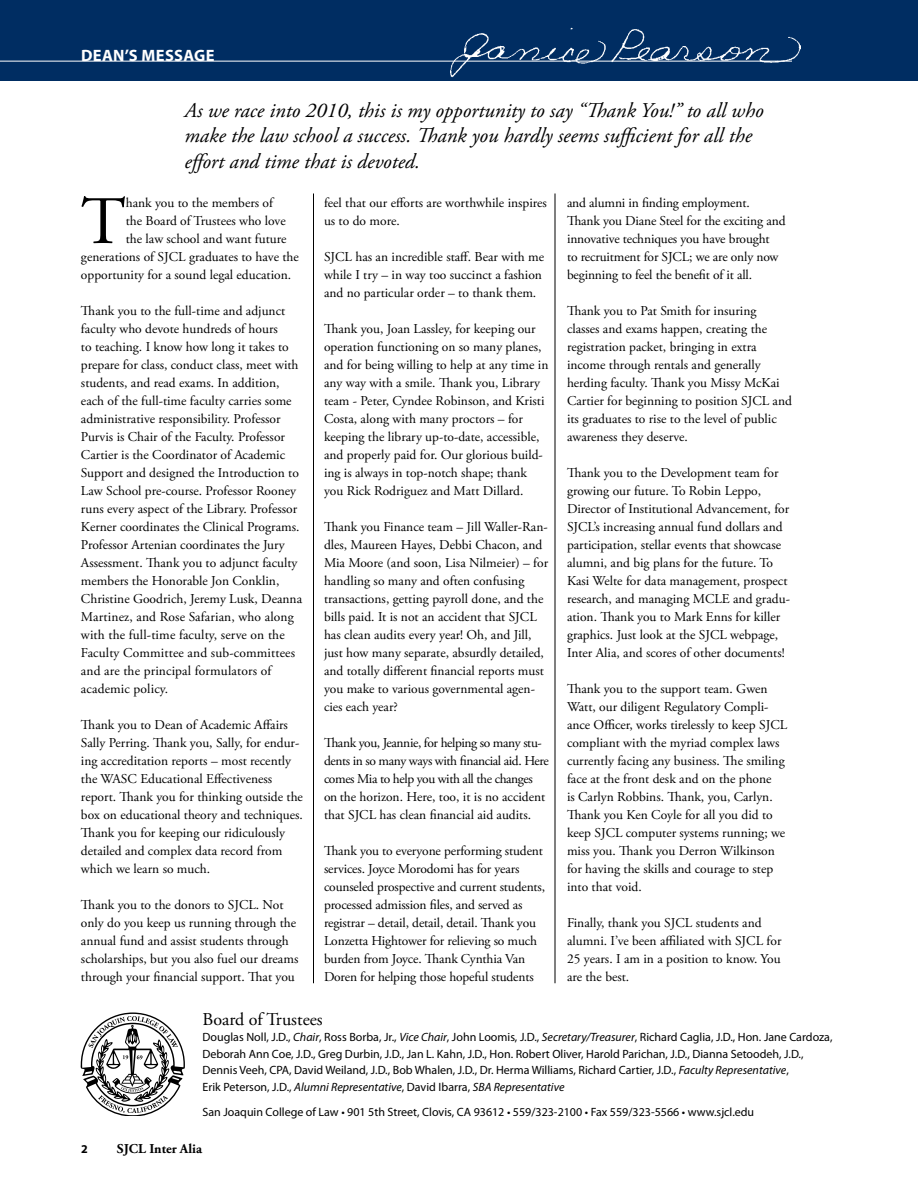
<style>
.page{position:relative;width:918px;height:1188px;background:#fff}
.page>*{position:absolute;margin:0;border:0;box-sizing:border-box;transform-origin:0 0}
.t1{font:67.8px "Adobe Garamond Pro";color:#000}
.t2{font:italic 21px/25.2px "Adobe Garamond Pro";color:#000}
.t3{font:18px "Adobe Garamond Pro";color:#000}
.t4{font:700 16.5px "Myriad Pro";letter-spacing:.02em;color:#fff}
.t5{font:13.5px/18px "Adobe Garamond Pro";letter-spacing:-.01em;color:#000}
.t6{font:13.5px/18px "Adobe Garamond Pro";letter-spacing:-.03em;color:#000}
.t7{font:13.5px/18px "Adobe Garamond Pro";letter-spacing:-.035em;color:#000}
.t8{font:700 13.5px "Adobe Garamond Pro";color:#000}
.t9{font:12px/16.5px "Myriad Pro";color:#000}
.t10{font:700 12px "Myriad Pro";color:#000}
.s1{font-style:italic}
</style>
<div class="page">
<div style="left:0;top:0;width:918px;height:81px;background:#002d62"></div>
<img style="left:450px;top:27px;width:351px;height:51px">
<hr style="left:0;top:61px;width:792px;height:1px;background:#fff">
<hr style="left:313px;top:194px;width:1px;height:789px;background:#000">
<hr style="left:555px;top:194px;width:1px;height:789px;background:#000">
<svg style="left:81px;top:1013px;width:104px;height:103px"></svg>
<p class="t4" style="left:81px;top:44px;width:133px">DEAN’S MESSAGE</p>
<h2 class="t2" style="left:184px;top:99px;width:581px">As we race into 2010, this is my opportunity to say “Thank You!” to all who make the law school a success. Thank you hardly seems sufficient for all the effort and time that is devoted.</h2>
<h1 class="t1" style="left:81px;top:181px;width:46px">T</h1>
<p class="t5" style="left:126px;top:194px;width:150px">hank you to the members of</p>
<p class="t5" style="left:567px;top:194px;width:220px">and alumni in finding employment.<br>Thank you Diane Steel for the exciting and innovative techniques you have brought<br>to recruitment for SJCL; we are only now beginning to feel the benefit of it all.</p>
<p class="t5" style="left:567px;top:302px;width:227px">Thank you to Pat Smith for insuring classes and exams happen, creating the registration packet, bringing in extra income through rentals and generally herding faculty. Thank you Missy McKai Cartier for beginning to position SJCL and its graduates to rise to the level of public awareness they deserve.</p>
<p class="t5" style="left:567px;top:464px;width:225px">Thank you to the Development team for growing our future. To Robin Leppo, Director of Institutional Advancement, for SJCL’s increasing annual fund dollars and participation, stellar events that showcase alumni, and big plans for the future. To Kasi Welte for data management, prospect research, and managing MCLE and gradu&shy;ation. Thank you to Mark Enns for killer graphics. Just look at the SJCL webpage, Inter Alia, and scores of other documents!</p>
<p class="t5" style="left:567px;top:680px;width:222px">Thank you to the support team. Gwen Watt, our diligent Regulatory Compli&shy;ance Officer, works tirelessly to keep SJCL compliant with the myriad complex laws currently facing any business. The smiling face at the front desk and on the phone<br>is Carlyn Robbins. Thank, you, Carlyn.<br>Thank you Ken Coyle for all you did to keep SJCL computer systems running; we miss you. Thank you Derron Wilkinson for having the skills and courage to step into that void.</p>
<p class="t5" style="left:567px;top:914px;width:216px">Finally, thank you SJCL students and alumni. I’ve been affiliated with SJCL for<br>25 years. I am in a position to know. You are the best.</p>
<p class="t5" style="left:324px;top:194px;width:224px">feel that our efforts are worthwhile inspires us to do more.</p>
<p class="t5" style="left:324px;top:248px;width:222px">SJCL has an incredible staff. Bear with me while I try – in way too succinct a fashion and no particular order – to thank them.</p>
<p class="t5" style="left:324px;top:320px;width:226px">Thank you, Joan Lassley, for keeping our operation functioning on so many planes, and for being willing to help at any time in any way with a smile. Thank you, Library team - Peter, Cyndee Robinson, and Kristi Costa, along with many proctors – for keeping the library up-to-date, accessible, and properly paid for. Our glorious build&shy;ing is always in top-notch shape; thank you Rick Rodriguez and Matt Dillard.</p>
<p class="t5" style="left:324px;top:518px;width:226px">Thank you Finance team – Jill Waller-Ran&shy;dles, Maureen Hayes, Debbi Chacon, and Mia Moore (and soon, Lisa Nilmeier) – for handling so many and often confusing transactions, getting payroll done, and the bills paid. It is not an accident that SJCL has clean audits every year! Oh, and Jill, just how many separate, absurdly detailed, and totally different financial reports must you make to various governmental agen&shy;cies each year?</p>
<p class="t7" style="left:324px;top:734px;width:226px">Thank you, Jeannie, for helping so many stu&shy;dents in so many ways with financial aid. Here comes Mia to help you with all the changes on the horizon. Here, too, it is no accident that SJCL has clean financial aid audits.</p>
<p class="t6" style="left:324px;top:842px;width:223px">Thank you to everyone performing student services. Joyce Morodomi has for years counseled prospective and current students, processed admission files, and served as registrar – detail, detail, detail. Thank you Lonzetta Hightower for relieving so much burden from Joyce. Thank Cynthia Van Doren for helping those hopeful students</p>
<p class="t5" style="left:126px;top:212px;width:161px">the Board of Trustees who love</p>
<p class="t5" style="left:126px;top:230px;width:162px">the law school and want future</p>
<p class="t5" style="left:81px;top:248px;width:219px">generations of SJCL graduates to have the</p>
<p class="t5" style="left:81px;top:266px;width:212px">opportunity for a sound legal education.</p>
<p class="t5" style="left:81px;top:302px;width:223px">Thank you to the full-time and adjunct faculty who devote hundreds of hours<br>to teaching. I know how long it takes to prepare for class, conduct class, meet with students, and read exams. In addition, each of the full-time faculty carries some administrative responsibility. Professor Purvis is Chair of the Faculty. Professor Cartier is the Coordinator of Academic Support and designed the Introduction to Law School pre-course. Professor Rooney runs every aspect of the Library. Professor Kerner coordinates the Clinical Programs.<br>Professor Artenian coordinates the Jury Assessment. Thank you to adjunct faculty members the Honorable Jon Conklin, Christine Goodrich, Jeremy Lusk, Deanna Martinez, and Rose Safarian, who along with the full-time faculty, serve on the Faculty Committee and sub-committees and are the principal formulators of academic policy.</p>
<p class="t5" style="left:81px;top:716px;width:223px">Thank you to Dean of Academic Affairs Sally Perring. Thank you, Sally, for endur&shy;ing accreditation reports – most recently the WASC Educational Effectiveness report. Thank you for thinking outside the box on educational theory and techniques.<br>Thank you for keeping our ridiculously detailed and complex data record from which we learn so much.</p>
<p class="t5" style="left:81px;top:896px;width:219px">Thank you to the donors to SJCL. Not only do you keep us running through the annual fund and assist students through scholarships, but you also fuel our dreams through your financial support. That you</p>
<h3 class="t3" style="left:202px;top:1008px;width:122px">Board of Trustees</h3>
<p class="t9" style="left:202px;top:1029px;width:632px">Douglas Noll, J.D., <span class="s1">Chair</span>, Ross Borba, Jr., <span class="s1">Vice Chair</span>, John Loomis, J.D., <span class="s1">Secretary/Treasurer</span>, Richard Caglia, J.D., Hon. Jane Cardoza, Deborah Ann Coe, J.D., Greg Durbin, J.D., Jan L. Kahn, J.D., Hon. Robert Oliver, Harold Parichan, J.D., Dianna Setoodeh, J.D., Dennis Veeh, CPA, David Weiland, J.D., Bob Whalen, J.D., Dr. Herma Williams, Richard Cartier, J.D., <span class="s1">Faculty Representative</span>,<br>Erik Peterson, J.D., <span class="s1">Alumni Representative</span>, David Ibarra, <span class="s1">SBA Representative</span></p>
<p class="t9" style="left:202px;top:1104px;width:553px">San Joaquin College of Law • 901 5th Street, Clovis, CA 93612 • 559/323-2100 • Fax 559/323-5566 • www.sjcl.edu</p>
<p class="t10" style="left:81px;top:1141px;width:8px">2</p>
<p class="t8" style="left:117px;top:1141px;width:87px">SJCL Inter Alia</p>
</div>
